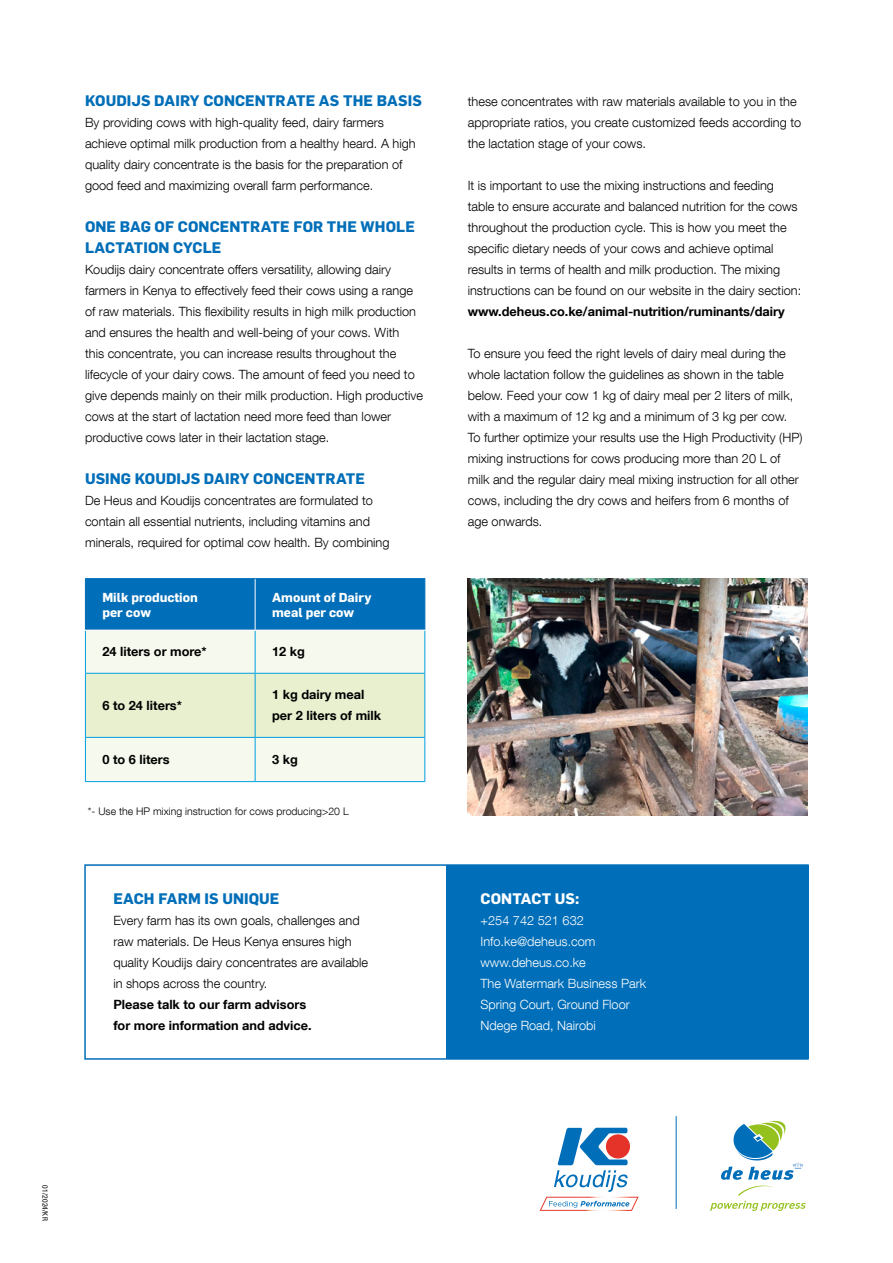
<style>
.page{position:relative;width:893px;height:1263px;background:#fff}
.page>*{position:absolute;margin:0;border:0;box-sizing:border-box;transform-origin:0 0}
.t1{font:700 15px/21px "Flama";letter-spacing:.005em;color:#006eb8}
.t2{font:700 15px "Flama";letter-spacing:.005em;color:#fff}
.t3{font:300 12.75px/21px "Helvetica Neue LT Com";color:#000}
.t4{font:700 12.75px/21px "Helvetica Neue LT Com";color:#000}
.t5{font:300 12.75px/21px "Helvetica Neue LT Com";color:#fff}
.t6{font:700 12.75px/15px "Flama";color:#fff}
.t7{font:300 10.5px "Helvetica Neue LT Com";color:#000}
.t8{font:condensed 7.5px "Helvetica Neue LT Com";letter-spacing:.03em;color:#000}
</style>
<div class="page">
<svg style="left:710px;top:1120px;width:96px;height:91px"></svg>
<hr style="left:676px;top:1116px;width:1px;height:93px;background:#006eb8">
<svg style="left:606px;top:1134px;width:24px;height:24px"></svg>
<svg style="left:554px;top:1128px;width:74px;height:64px"></svg>
<img style="left:540px;top:1197px;width:99px;height:14px">
<div style="left:84px;top:864px;width:725px;height:196px;border:2px solid #006eb8"></div>
<div style="left:446px;top:865px;width:363px;height:194px;background:#006eb8"></div>
<img style="left:468px;top:578px;width:340px;height:237px">
<div style="left:86px;top:579px;width:338px;height:51px;background:#006eb8"></div>
<div style="left:86px;top:631px;width:338px;height:150px;background:#f6f9ed"></div>
<div style="left:86px;top:674px;width:338px;height:63px;background:#e8f0d0"></div>
<hr style="left:85px;top:630px;width:1px;height:43px;background:#009fe3">
<hr style="left:255px;top:630px;width:1px;height:43px;background:#009fe3">
<hr style="left:424px;top:630px;width:1px;height:43px;background:#009fe3">
<hr style="left:85px;top:673px;width:170px;height:1px;background:#009fe3">
<hr style="left:85px;top:674px;width:1px;height:63px;background:#009fe3">
<hr style="left:255px;top:673px;width:170px;height:1px;background:#009fe3">
<hr style="left:255px;top:674px;width:1px;height:63px;background:#009fe3">
<hr style="left:424px;top:674px;width:1px;height:63px;background:#009fe3">
<hr style="left:85px;top:737px;width:170px;height:1px;background:#009fe3">
<hr style="left:85px;top:738px;width:1px;height:43px;background:#009fe3">
<hr style="left:255px;top:737px;width:170px;height:1px;background:#009fe3">
<hr style="left:255px;top:738px;width:1px;height:43px;background:#009fe3">
<hr style="left:424px;top:738px;width:1px;height:43px;background:#009fe3">
<hr style="left:85px;top:781px;width:170px;height:1px;background:#009fe3">
<hr style="left:255px;top:781px;width:170px;height:1px;background:#009fe3">
<hr style="left:255px;top:579px;width:1px;height:51px;background:#fff">
<hr style="left:85px;top:578px;width:170px;height:1px;background:#006eb8">
<hr style="left:255px;top:578px;width:170px;height:1px;background:#006eb8">
<hr style="left:85px;top:579px;width:1px;height:51px;background:#006eb8">
<hr style="left:424px;top:579px;width:1px;height:51px;background:#006eb8">
<hr style="left:85px;top:630px;width:170px;height:1px;background:#fff">
<hr style="left:255px;top:630px;width:170px;height:1px;background:#fff">
<p class="t1" style="left:85px;top:89px;width:338px">KOUDIJS DAIRY CONCENTRATE AS THE BASIS</p>
<p class="t3" style="left:85px;top:111px;width:332px">By providing cows with high-quality feed, dairy farmers achieve optimal milk production from a healthy heard. A high quality dairy concentrate is the basis for the preparation of good feed and maximizing overall farm performance.</p>
<p class="t1" style="left:85px;top:215px;width:331px">ONE BAG OF CONCENTRATE FOR THE WHOLE<br>LACTATION CYCLE</p>
<p class="t3" style="left:85px;top:258px;width:339px">Koudijs dairy concentrate offers versatility, allowing dairy farmers in Kenya to effectively feed their cows using a range of raw materials. This flexibility results in high milk production and ensures the health and well-being of your cows. With<br>this concentrate, you can increase results throughout the lifecycle of your dairy cows. The amount of feed you need to give depends mainly on their milk production. High productive cows at the start of lactation need more feed than lower productive cows later in their lactation stage.</p>
<p class="t1" style="left:85px;top:467px;width:281px">USING KOUDIJS DAIRY CONCENTRATE</p>
<p class="t3" style="left:85px;top:489px;width:306px">De Heus and Koudijs concentrates are formulated to contain all essential nutrients, including vitamins and minerals, required for optimal cow health. By combining</p>
<p class="t6" style="left:102px;top:589px;width:97px">Milk production per cow</p>
<p class="t6" style="left:272px;top:589px;width:101px">Amount of Dairy meal per cow</p>
<p class="t4" style="left:102px;top:641px;width:106px">24 liters or more*</p>
<p class="t4" style="left:272px;top:641px;width:34px">12 kg</p>
<p class="t4" style="left:102px;top:695px;width:81px">6 to 24 liters*</p>
<p class="t4" style="left:272px;top:684px;width:111px">1 kg dairy meal per 2 liters of milk</p>
<p class="t4" style="left:102px;top:749px;width:69px">0 to 6 liters</p>
<p class="t4" style="left:272px;top:749px;width:27px">3 kg</p>
<p class="t7" style="left:88px;top:805px;width:262px">*- Use the HP mixing instruction for cows producing&gt;20 L</p>
<p class="t1" style="left:113px;top:887px;width:168px">EACH FARM IS UNIQUE</p>
<p class="t3" style="left:113px;top:909px;width:256px">Every farm has its own goals, challenges and raw materials. De Heus Kenya ensures high quality Koudijs dairy concentrates are available in shops across the country.</p>
<p class="t4" style="left:113px;top:993px;width:200px">Please talk to our farm advisors for more information and advice.</p>
<p class="t3" style="left:468px;top:90px;width:335px">these concentrates with raw materials available to you in the appropriate ratios, you create customized feeds according to the lactation stage of your cows.</p>
<p class="t3" style="left:468px;top:174px;width:335px">It is important to use the mixing instructions and feeding table to ensure accurate and balanced nutrition for the cows throughout the production cycle. This is how you meet the specific dietary needs of your cows and achieve optimal results in terms of health and milk production. The mixing instructions can be found on our website in the dairy section:</p>
<p class="t4" style="left:468px;top:300px;width:319px">www.deheus.co.ke/animal-nutrition/ruminants/dairy</p>
<p class="t3" style="left:468px;top:342px;width:336px">To ensure you feed the right levels of dairy meal during the whole lactation follow the guidelines as shown in the table below. Feed your cow 1 kg of dairy meal per 2 liters of milk, with a maximum of 12 kg and a minimum of 3 kg per cow.<br>To further optimize your results use the High Productivity (HP) mixing instructions for cows producing more than 20 L of milk and the regular dairy meal mixing instruction for all other cows, including the dry cows and heifers from 6 months of age onwards.</p>
<p class="t2" style="left:480px;top:889px;width:100px">CONTACT US:</p>
<p class="t5" style="left:480px;top:909px;width:167px">+254 742 521 632<br>Info.ke@deheus.com www.deheus.co.ke<br>The Watermark Business Park<br>Spring Court, Ground Floor<br>Ndege Road, Nairobi</p>
<p class="t8" style="left:50px;top:1185px;width:37px;rotate:90deg">01/2024/KR</p>
</div>
